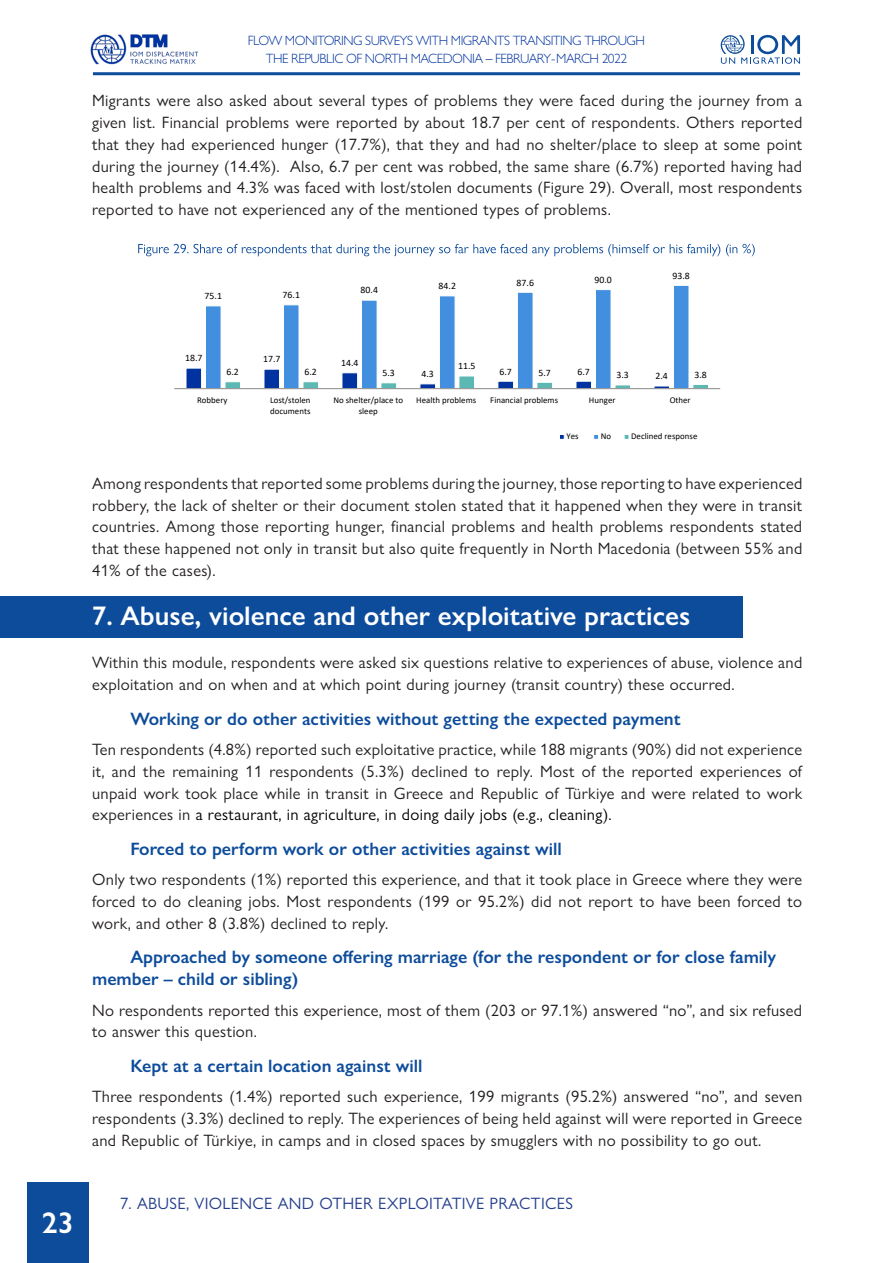
<style>
.page{position:relative;width:893px;height:1263px;background:#fff}
.page>*{position:absolute;margin:0;border:0;box-sizing:border-box;transform-origin:0 0}
.t1{font:600 30px "Gill Sans Nova";color:#fff}
.Numbering_golem{font:600 27px "Gill Sans Nova";color:#fff}
.Numbering_mal_za_con{font:600 18px/21.6px "Gill Sans Nova";color:#0d4c9b}
.Body{font:16.5px/21.8px "Gill Sans Nova";letter-spacing:.02em;color:#231f20;text-align:justify}
.Footer_text{font:16.5px "Gill Sans Nova";letter-spacing:.02em;color:#253f8e}
.t2{font:300 13.5px/18px "Gill Sans Nova";letter-spacing:-.04em;color:#0033a0;text-align:center}
.t3{font:9.75px "Calibri";letter-spacing:.005em;color:#000}
.t4{font:8.85px/10.8px "Calibri";letter-spacing:.005em;color:#000}
.s1{font-weight:400;font-style:italic}
.s2{color:#000}
</style>
<div class="page">
<img style="left:90px;top:34px;width:108px;height:41px">
<hr style="left:93px;top:72px;width:707px;height:3px;background:#0d4c9b">
<svg style="left:721px;top:35px;width:79px;height:29px"></svg>
<div style="left:27px;top:1182px;width:61px;height:81px;background:#0d4c9b"></div>
<div style="left:0;top:596px;width:743px;height:42px;background:#0d4c9b"></div>
<div style="left:186px;top:368px;width:16px;height:21px;background:#0033a0;border:1px solid #fff"></div>
<div style="left:264px;top:369px;width:16px;height:20px;background:#0033a0;border:1px solid #fff"></div>
<div style="left:342px;top:373px;width:16px;height:16px;background:#0033a0;border:1px solid #fff"></div>
<svg style="left:420px;top:384px;width:16px;height:4px"></svg>
<div style="left:498px;top:381px;width:16px;height:8px;background:#0033a0;border:1px solid #fff"></div>
<div style="left:576px;top:381px;width:16px;height:8px;background:#0033a0;border:1px solid #fff"></div>
<hr style="left:654px;top:386px;width:16px;height:3px;background:#0033a0">
<div style="left:205px;top:306px;width:16px;height:83px;background:#418fde;border:1px solid #fff"></div>
<div style="left:283px;top:305px;width:16px;height:84px;background:#418fde;border:1px solid #fff"></div>
<div style="left:361px;top:300px;width:16px;height:89px;background:#418fde;border:1px solid #fff"></div>
<div style="left:439px;top:296px;width:16px;height:93px;background:#418fde;border:1px solid #fff"></div>
<div style="left:517px;top:292px;width:16px;height:97px;background:#418fde;border:1px solid #fff"></div>
<div style="left:595px;top:289px;width:16px;height:100px;background:#418fde;border:1px solid #fff"></div>
<div style="left:673px;top:285px;width:16px;height:104px;background:#418fde;border:1px solid #fff"></div>
<div style="left:225px;top:381px;width:16px;height:8px;background:#5cb8b2;border:1px solid #fff"></div>
<div style="left:303px;top:381px;width:16px;height:8px;background:#5cb8b2;border:1px solid #fff"></div>
<svg style="left:381px;top:383px;width:16px;height:5px"></svg>
<div style="left:459px;top:376px;width:16px;height:13px;background:#5cb8b2;border:1px solid #fff"></div>
<div style="left:537px;top:382px;width:16px;height:7px;background:#5cb8b2;border:1px solid #fff"></div>
<svg style="left:615px;top:385px;width:15px;height:3px"></svg>
<svg style="left:693px;top:385px;width:15px;height:3px"></svg>
<hr style="left:174px;top:388px;width:546px;height:1px;background:#898989">
<svg style="left:560px;top:435px;width:4px;height:5px"></svg>
<svg style="left:593px;top:435px;width:5px;height:4px"></svg>
<svg style="left:624px;top:435px;width:5px;height:4px"></svg>
<svg style="left:138px;top:244px;width:617px;height:12px"></svg>
<p class="t2" style="left:248px;top:32px;width:399px">FLOW MONITORING SURVEYS WITH MIGRANTS TRANSITING THROUGH<br>THE REPUBLIC OF NORTH MACEDONIA <span class="s1">–</span> FEBRUARY-MARCH 2022</p>
<p class="Body" style="left:92px;top:90px;width:712px">Migrants were also asked about several types of problems they were faced during the journey from a given list. Financial problems were reported by about 18.7 per cent of respondents. Others reported that they had experienced hunger (17.7%), that they and had no shelter/place to sleep at some point during the journey (14.4%). Also, 6.7 per cent was robbed, the same share (6.7%) reported having had health problems and 4.3% was faced with lost/stolen documents (Figure 29). Overall, most respondents reported to have not experienced any of the mentioned types of problems.</p>
<p class="t3" style="left:205px;top:289px;width:19px">75.1</p>
<p class="t3" style="left:283px;top:288px;width:19px">76.1</p>
<p class="t3" style="left:361px;top:283px;width:19px">80.4</p>
<p class="t3" style="left:439px;top:279px;width:19px">84.2</p>
<p class="t3" style="left:516px;top:276px;width:19px">87.6</p>
<p class="t3" style="left:594px;top:273px;width:19px">90.0</p>
<p class="t3" style="left:672px;top:269px;width:19px">93.8</p>
<h1 class="t1" style="left:42px;top:1204px;width:33px">23</h1>
<p class="t3" style="left:185px;top:351px;width:19px">18.7</p>
<p class="t3" style="left:263px;top:352px;width:19px">17.7</p>
<p class="t3" style="left:341px;top:356px;width:19px">14.4</p>
<p class="t3" style="left:227px;top:365px;width:14px">6.2</p>
<p class="t3" style="left:304px;top:365px;width:14px">6.2</p>
<p class="t3" style="left:382px;top:366px;width:14px">5.3</p>
<p class="t3" style="left:458px;top:359px;width:19px">11.5</p>
<p class="t3" style="left:421px;top:367px;width:14px">4.3</p>
<p class="t3" style="left:499px;top:365px;width:14px">6.7</p>
<p class="t3" style="left:577px;top:365px;width:14px">6.7</p>
<p class="t3" style="left:538px;top:366px;width:14px">5.7</p>
<p class="t3" style="left:616px;top:368px;width:14px">3.3</p>
<p class="t3" style="left:694px;top:368px;width:14px">3.8</p>
<p class="t3" style="left:655px;top:369px;width:14px">2.4</p>
<p class="t4" style="left:197px;top:394px;width:32px">Robbery</p>
<p class="t4" style="left:270px;top:394px;width:42px">Lost/stolen documents</p>
<p class="t4" style="left:333px;top:394px;width:71px;text-align:center">No shelter/place to sleep</p>
<p class="t4" style="left:416px;top:394px;width:62px">Health problems</p>
<p class="t4" style="left:490px;top:394px;width:69px">Financial problems</p>
<p class="t4" style="left:589px;top:394px;width:28px">Hunger</p>
<p class="t4" style="left:670px;top:394px;width:22px">Other</p>
<p class="t4" style="left:566px;top:431px;width:14px">Yes</p>
<p class="t4" style="left:601px;top:431px;width:12px">No</p>
<p class="t4" style="left:631px;top:431px;width:68px">Declined response</p>
<p class="Body" style="left:92px;top:472px;width:712px">Among respondents that reported some problems during the journey, those reporting to have experienced robbery, the lack of shelter or their document stolen stated that it happened when they were in transit countries. Among those reporting hunger, financial problems and health problems respondents stated that these happened not only in transit but also quite frequently in North Macedonia (between 55% and 41% of the cases).</p>
<p class="Numbering_golem" style="left:92px;top:599px;width:600px">7. Abuse, violence and other exploitative practices</p>
<p class="Body" style="left:92px;top:652px;width:712px">Within this module, respondents were asked six questions relative to experiences of abuse, violence and exploitation and on when and at which point during journey (transit country) these occurred.</p>
<p class="Numbering_mal_za_con" style="left:130px;top:707px;width:552px">Working or do other activities without getting the expected payment</p>
<p class="Body" style="left:92px;top:738px;width:712px">Ten respondents (4.8%) reported such exploitative practice, while 188 migrants (90%) did not experience it, and the remaining 11 respondents (5.3%) declined to reply. Most of the reported experiences of unpaid work took place while in transit in Greece and Republic of Türkiye and were related to work experiences in <span class="s2">a restaurant, in agriculture, in doing daily jobs (e.g., cleaning).</span></p>
<p class="Numbering_mal_za_con" style="left:130px;top:838px;width:433px">Forced to perform work or other activities against will</p>
<p class="Body" style="left:92px;top:869px;width:712px">Only two respondents (1%) reported this experience, and that it took place in Greece where they were forced to do cleaning jobs. Most respondents (199 or 95.2%) did not report to have been forced to work, and other 8 (3.8%) declined to reply.</p>
<p class="Numbering_mal_za_con" style="left:92px;top:946px;width:686px;text-indent:38px">Approached by someone offering marriage (for the respondent or for close family member – child or sibling)</p>
<p class="Body" style="left:92px;top:999px;width:712px">No respondents reported this experience, most of them (203 or 97.1%) answered “no”, and six refused to answer this question.</p>
<p class="Numbering_mal_za_con" style="left:130px;top:1055px;width:294px">Kept at a certain location against will</p>
<p class="Body" style="left:92px;top:1086px;width:712px">Three respondents (1.4%) reported such experience, 199 migrants (95.2%) answered “no”, and seven respondents (3.3%) declined to reply. The experiences of being held against will were reported in Greece and Republic of Türkiye, in camps and in closed spaces by smugglers with no possibility to go out.</p>
<p class="Footer_text" style="left:120px;top:1193px;width:454px">7. ABUSE, VIOLENCE AND OTHER EXPLOITATIVE PRACTICES</p>
</div>
